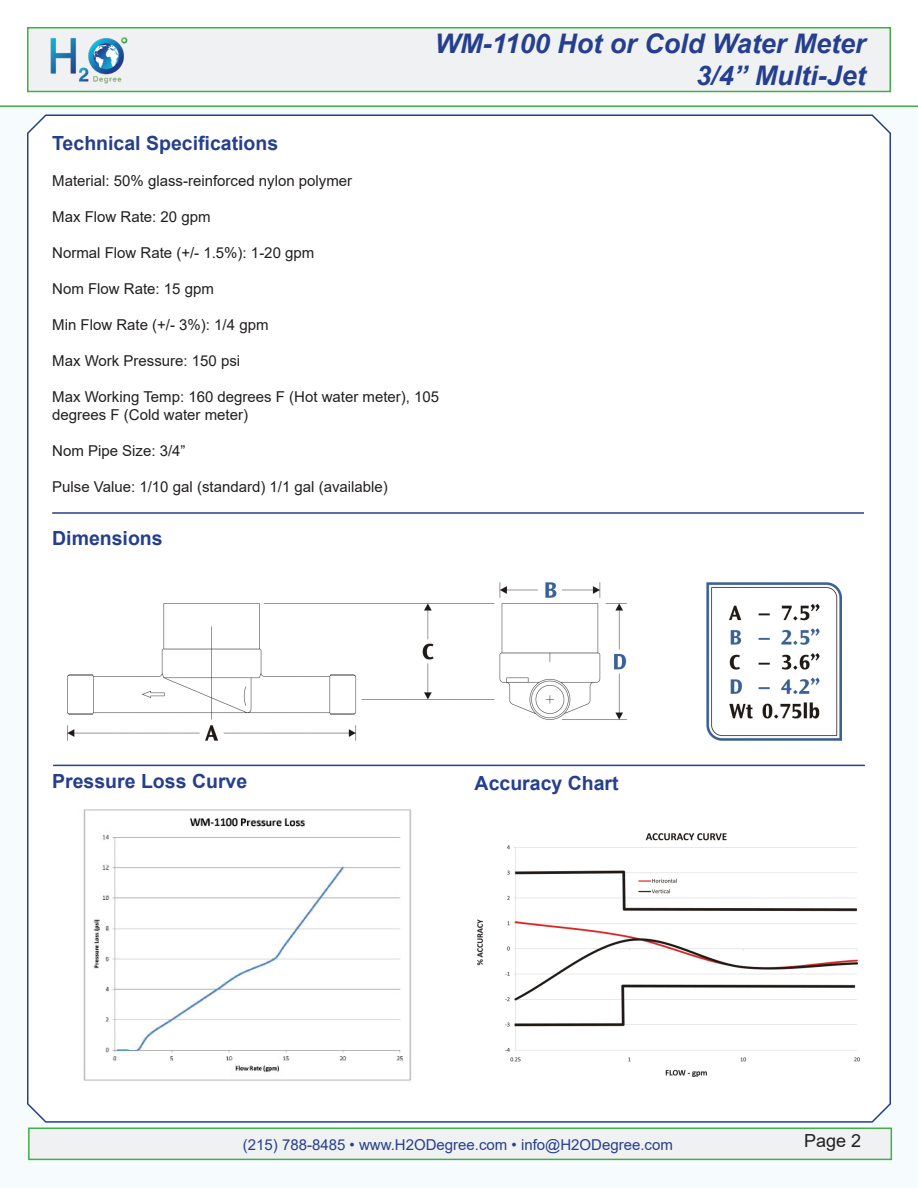
<style>
.page{position:relative;width:918px;height:1188px;background:#fff}
.page>*{position:absolute;margin:0;border:0;box-sizing:border-box;transform-origin:0 0}
.t1{font:italic 700 27px "Arial";color:#253f8e}
.t2{font:700 19.5px "Arial";color:#253f8e}
.t3{font:18px "Arial";color:#231f20}
.t4{font:15px/18px "Arial";color:#231f20}
.t5{font:15px "Arial";color:#253f8e}
</style>
<div class="page">
<div style="left:0;top:107px;width:918px;height:1081px;background:#f6fbfe"></div>
<div style="left:28px;top:1128px;width:864px;height:32px;background:#f0f1f2;border:2px solid #40ae49"></div>
<hr style="left:0;top:105px;width:918px;height:2px;background:#40ae49">
<div style="left:27px;top:114px;width:864px;height:1009px;background:#fff"></div>
<div style="left:27px;top:27px;width:864px;height:65px;background:#f0f1f2;border:2px solid #40ae49"></div>
<img style="left:50px;top:37px;width:77px;height:47px">
<img style="left:477px;top:833px;width:382px;height:244px">
<img style="left:68px;top:582px;width:774px;height:159px">
<hr style="left:52px;top:512px;width:812px;height:2px;background:#253f8e">
<hr style="left:53px;top:765px;width:812px;height:1px;background:#253f8e">
<img style="left:37px;top:796px;width:395px;height:302px">
<p class="t1" style="left:435px;top:25px;width:433px">WM-1100 Hot or Cold Water Meter</p>
<p class="t1" style="left:696px;top:58px;width:171px">3/4” Multi-Jet</p>
<p class="t2" style="left:52px;top:130px;width:228px">Technical Specifications</p>
<p class="t4" style="left:52px;top:172px;width:302px">Material: 50% glass-reinforced nylon polymer</p>
<p class="t4" style="left:52px;top:208px;width:160px">Max Flow Rate: 20 gpm</p>
<p class="t4" style="left:52px;top:244px;width:264px">Normal Flow Rate (+/- 1.5%): 1-20 gpm</p>
<p class="t4" style="left:52px;top:280px;width:163px">Nom Flow Rate: 15 gpm</p>
<p class="t4" style="left:52px;top:316px;width:218px">Min Flow Rate (+/- 3%): 1/4 gpm</p>
<p class="t4" style="left:52px;top:352px;width:190px">Max Work Pressure: 150 psi</p>
<p class="t4" style="left:52px;top:388px;width:389px">Max Working Temp: 160 degrees F (Hot water meter), 105 degrees F (Cold water meter)</p>
<p class="t4" style="left:52px;top:442px;width:135px">Nom Pipe Size: 3/4”</p>
<p class="t4" style="left:52px;top:478px;width:337px">Pulse Value: 1/10 gal (standard) 1/1 gal (available)</p>
<p class="t2" style="left:52px;top:525px;width:112px">Dimensions</p>
<p class="t2" style="left:52px;top:768px;width:197px">Pressure Loss Curve</p>
<p class="t2" style="left:475px;top:770px;width:146px">Accuracy Chart</p>
<p class="t5" style="left:243px;top:1134px;width:432px">(215) 788-8485 • www.H2ODegree.com • info@H2ODegree.com</p>
<p class="t3" style="left:804px;top:1128px;width:59px">Page 2</p>
</div>
